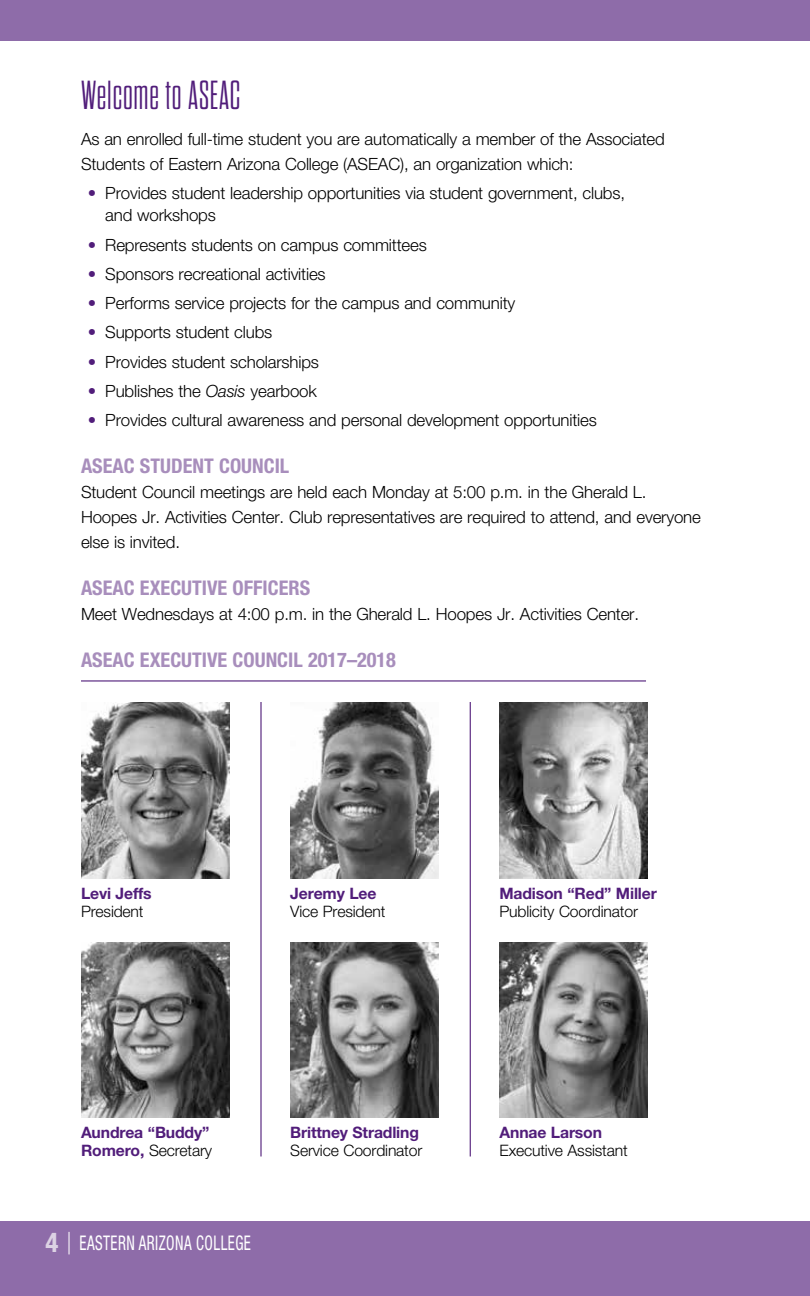
<style>
.page{position:relative;width:810px;height:1296px;background:#fff}
.page>*{position:absolute;margin:0;border:0;box-sizing:border-box;transform-origin:0 0}
.t1{font:300 40.5px "Dharma Gothic M";letter-spacing:.02em;color:#511d7a}
.t2{font:700 condensed 20.25px "Helvetica Neue LT Std";color:#a88ebc}
.t3{font:condensed 20.25px "Helvetica Neue LT Std";letter-spacing:.03em;color:#fff;scale:.75 1}
.t4{font:300 16.88px/24.8px "Helvetica Neue LT Std";letter-spacing:-.01em;color:#000}
.t5{font:700 15.75px/18px "Helvetica Neue LT Std";letter-spacing:-.01em;color:#511d7a}
.t6{font:300 15.75px "Helvetica Neue LT Std";letter-spacing:-.01em;color:#000}
.s1{font-weight:700;color:#511d7a}
.s2{font-style:italic}
.s3{font-weight:300;color:#000}
.s4{font-weight:700;font-size:27px;color:#dcd2e4}
.s5{font-size:30.38px}
</style>
<div class="page">
<div style="left:0;top:1222px;width:810px;height:74px;background:#8e6ca9"></div>
<div style="left:0;top:0;width:810px;height:40px;background:#8e6ca9"></div>
<hr style="left:81px;top:680px;width:565px;height:2px;background:#511d7a">
<img style="left:81px;top:942px;width:149px;height:176px">
<img style="left:290px;top:942px;width:149px;height:176px">
<img style="left:500px;top:942px;width:148px;height:176px">
<img style="left:81px;top:703px;width:149px;height:175px">
<img style="left:500px;top:703px;width:148px;height:175px">
<img style="left:290px;top:703px;width:149px;height:175px">
<hr style="left:260px;top:702px;width:2px;height:454px;background:#511d7a">
<hr style="left:470px;top:702px;width:1px;height:454px;background:#511d7a">
<h1 class="t1" style="left:81px;top:76px;width:161px">Welcome to ASEAC</h1>
<p class="t4" style="left:81px;top:126px;width:585px">As an enrolled full-time student you are automatically a member of the Associated<br>Students of Eastern Arizona College (ASEAC), an organization which:</p>
<p class="t4" style="left:105px;top:181px;width:521px;line-height:22.5px;text-indent:-18px"><span class="s1">•</span> Provides student leadership opportunities via student government, clubs, and workshops</p>
<p class="t4" style="left:88px;top:232px;width:341px"><span class="s1">•</span> Represents students on campus committees</p>
<p class="t4" style="left:88px;top:261px;width:240px"><span class="s1">•</span> Sponsors recreational activities</p>
<p class="t4" style="left:88px;top:290px;width:429px"><span class="s1">•</span> Performs service projects for the campus and community</p>
<p class="t4" style="left:88px;top:320px;width:186px"><span class="s1">•</span> Supports student clubs</p>
<p class="t4" style="left:88px;top:349px;width:233px"><span class="s1">•</span> Provides student scholarships</p>
<p class="t4" style="left:88px;top:378px;width:231px"><span class="s1">•</span> Publishes the <span class="s2">Oasis</span> yearbook</p>
<p class="t4" style="left:88px;top:407px;width:511px"><span class="s1">•</span> Provides cultural awareness and personal development opportunities</p>
<p class="t2" style="left:81px;top:454px;width:210px">ASEAC STUDENT COUNCIL</p>
<p class="t4" style="left:81px;top:479px;width:621px">Student Council meetings are held each Monday at 5:00 p.m. in the Gherald L.<br>Hoopes Jr. Activities Center. Club representatives are required to attend, and everyone else is invited.</p>
<p class="t2" style="left:81px;top:575px;width:231px">ASEAC EXECUTIVE OFFICERS</p>
<p class="t4" style="left:81px;top:601px;width:560px">Meet Wednesdays at 4:00 p.m. in the Gherald L. Hoopes Jr. Activities Center.</p>
<p class="t2" style="left:81px;top:647px;width:317px">ASEAC EXECUTIVE COUNCIL 2017–2018</p>
<p class="t5" style="left:81px;top:884px;width:72px">Levi Jeffs</p>
<p class="t6" style="left:81px;top:901px;width:64px">President</p>
<p class="t5" style="left:290px;top:884px;width:88px">Jeremy Lee</p>
<p class="t6" style="left:290px;top:901px;width:97px">Vice President</p>
<p class="t5" style="left:500px;top:884px;width:159px">Madison “Red” Miller</p>
<p class="t6" style="left:500px;top:901px;width:140px">Publicity Coordinator</p>
<p class="t5" style="left:81px;top:1123px;width:133px">Aundrea “Buddy”<br>Romero, <span class="s3">Secretary</span></p>
<p class="t5" style="left:290px;top:1123px;width:130px">Brittney Stradling</p>
<p class="t6" style="left:290px;top:1141px;width:134px">Service Coordinator</p>
<p class="t3" style="left:46px;top:1231px;width:275px"><span class="s4">4</span> <span class="s5">|</span> EASTERN ARIZONA COLLEGE</p>
<p class="t5" style="left:500px;top:1123px;width:104px">Annae Larson</p>
<p class="t6" style="left:500px;top:1141px;width:130px">Executive Assistant</p>
</div>
